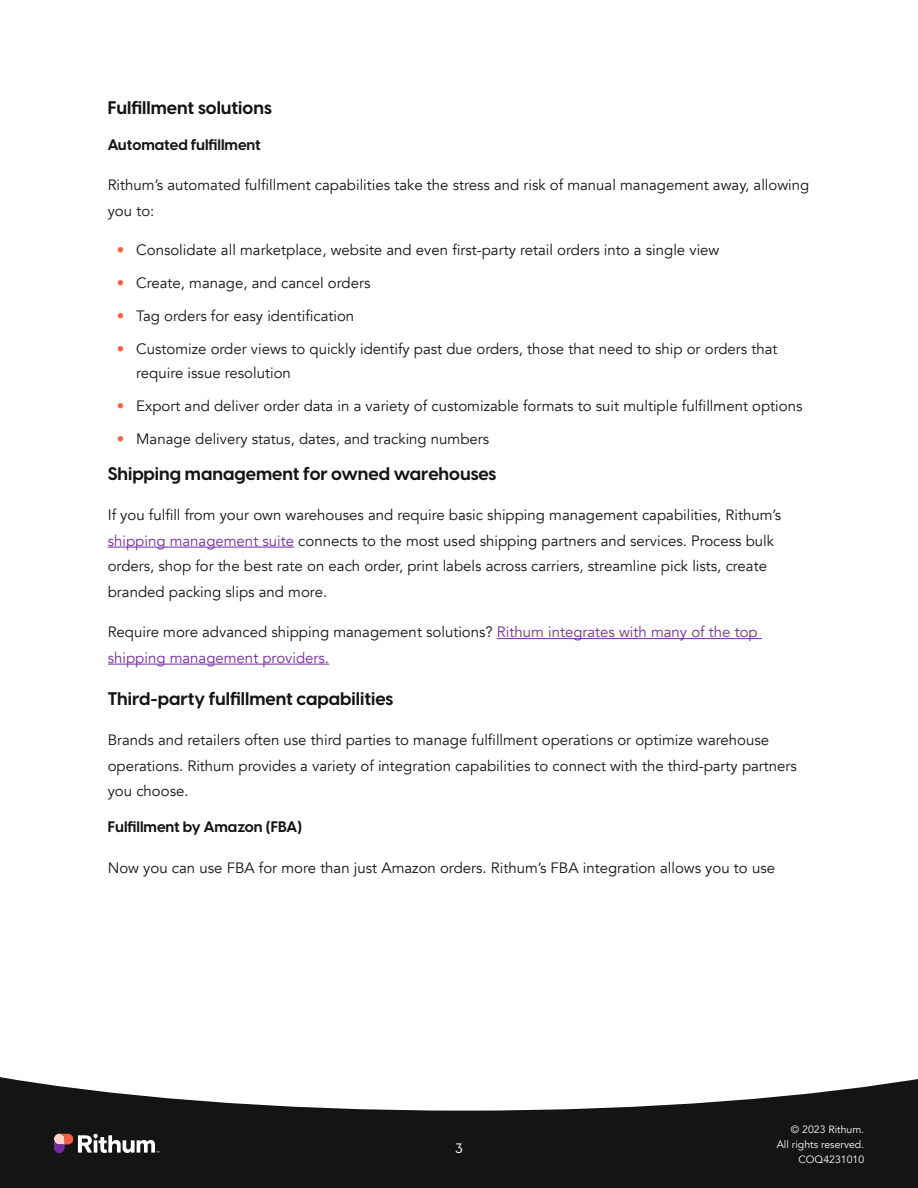
<style>
.page{position:relative;width:918px;height:1188px;background:#fff}
.page>*{position:absolute;margin:0;border:0;box-sizing:border-box;transform-origin:0 0}
.t1{font:700 18px "Visby CF";color:#141414}
.Body_Copy{font:15px/25.5px "Avenir";color:#141414}
.Body_Copy-2{font:15px/25.5px "Avenir";color:#742ba1}
.t2{font:700 15px "Visby CF";color:#141414}
.t3{font:500 13.5px "Visby CF";color:#fff}
.t4{font:10.5px/15px "Avenir";color:#fff;text-align:right}
.s1{color:#f95e46}
.s2{color:#742ba1}
.s3{color:#141414}
</style>
<div class="page">
<svg style="left:0;top:1077px;width:918px;height:111px;fill:#141414"></svg>
<svg style="left:54px;top:1134px;width:105px;height:19px"></svg>
<hr style="left:108px;top:547px;width:186px;height:1px;background:#742ba1">
<hr style="left:497px;top:638px;width:265px;height:1px;background:#742ba1">
<hr style="left:108px;top:664px;width:221px;height:1px;background:#742ba1">
<h3 class="t1" style="left:108px;top:94px;width:166px">Fulfillment solutions</h3>
<h4 class="t2" style="left:108px;top:133px;width:155px">Automated fulfillment</h4>
<p class="Body_Copy" style="left:108px;top:173px;width:703px">Rithum’s automated fulfillment capabilities take the stress and risk of manual management away, allowing you to:</p>
<p class="Body_Copy" style="left:117px;top:237px;width:604px"><span class="s1">•</span> Consolidate all marketplace, website and even first-party retail orders into a single view</p>
<p class="Body_Copy" style="left:117px;top:270px;width:255px"><span class="s1">•</span> Create, manage, and cancel orders</p>
<p class="Body_Copy" style="left:117px;top:303px;width:239px"><span class="s1">•</span> Tag orders for easy identification</p>
<p class="Body_Copy" style="left:136px;top:337px;width:643px;line-height:24px;text-indent:-20px"><span class="s1">•</span> Customize order views to quickly identify past due orders, those that need to ship or orders that require issue resolution</p>
<p class="Body_Copy" style="left:117px;top:393px;width:687px"><span class="s1">•</span> Export and deliver order data in a variety of customizable formats to suit multiple fulfillment options</p>
<p class="Body_Copy" style="left:117px;top:426px;width:374px"><span class="s1">•</span> Manage delivery status, dates, and tracking numbers</p>
<h3 class="t1" style="left:108px;top:460px;width:390px">Shipping management for owned warehouses</h3>
<p class="Body_Copy" style="left:108px;top:503px;width:675px">If you fulfill from your own warehouses and require basic shipping management capabilities, Rithum’s <span class="s2">shipping management suite</span> connects to the most used shipping partners and services. Process bulk orders, shop for the best rate on each order, print labels across carriers, streamline pick lists, create branded packing slips and more.</p>
<p class="Body_Copy-2" style="left:108px;top:620px;width:652px"><span class="s3">Require more advanced shipping management solutions?</span> Rithum integrates with many of the top shipping management providers.</p>
<h3 class="t1" style="left:108px;top:685px;width:287px">Third-party fulfillment capabilities</h3>
<p class="Body_Copy" style="left:108px;top:728px;width:691px">Brands and retailers often use third parties to manage fulfillment operations or optimize warehouse operations. Rithum provides a variety of integration capabilities to connect with the third-party partners you choose.</p>
<h4 class="t2" style="left:108px;top:816px;width:196px">Fulfillment by Amazon (FBA)</h4>
<p class="Body_Copy" style="left:108px;top:855px;width:669px">Now you can use FBA for more than just Amazon orders. Rithum’s FBA integration allows you to use</p>
<p class="t3" style="left:455px;top:1138px;width:9px">3</p>
<p class="t4" style="left:777px;top:1122px;width:89px">© 2023 Rithum.<br>All rights reserved.<br>COQ4231010</p>
</div>
